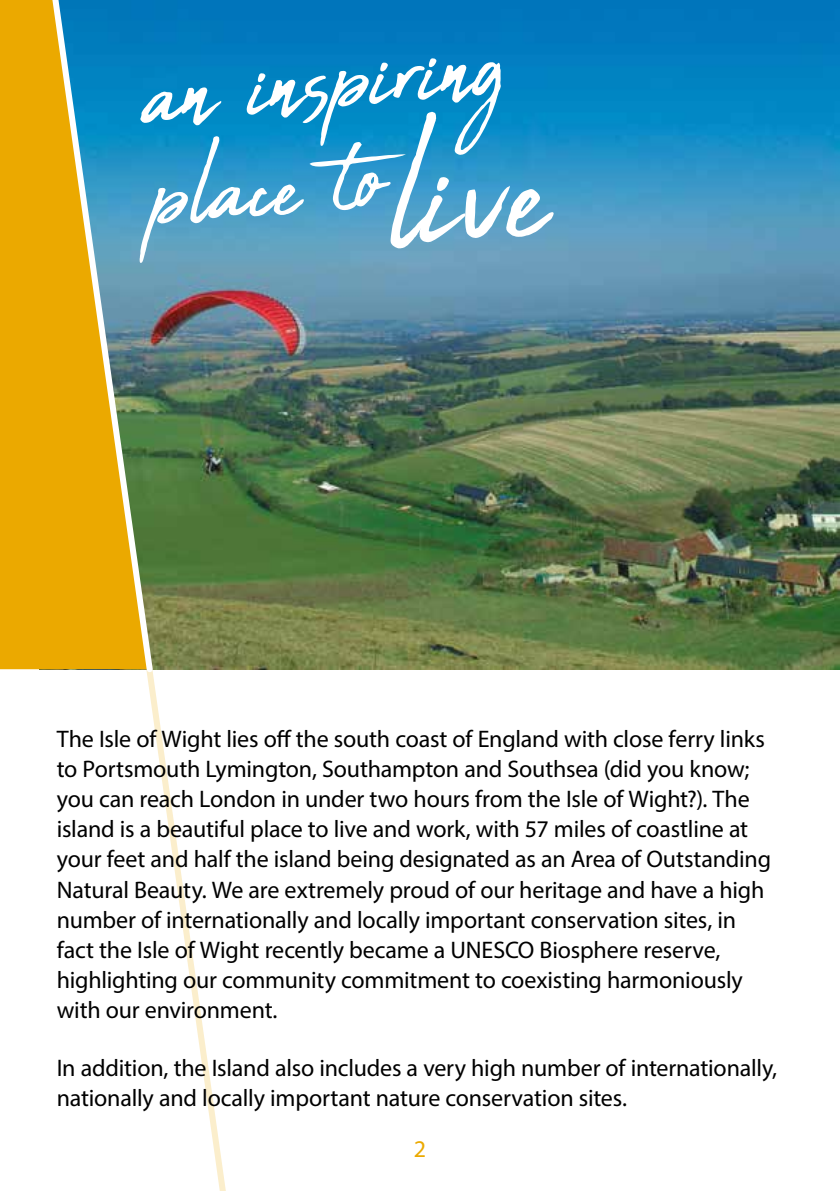
<style>
.page{position:relative;width:840px;height:1191px;background:#fff}
.page>*{position:absolute;margin:0;border:0;box-sizing:border-box;transform-origin:0 0}
.t1{font:152.6px "Abuget";color:#fff}
.t2{font:24px/30px "Myriad Pro";letter-spacing:-.01em;color:#000}
.t3{font:24px "Myriad Pro";color:#eba900}
.s1{font-size:239.8px}
</style>
<div class="page">
<svg style="left:147px;top:669px;width:106px;height:522px"></svg>
<img style="left:156px;top:0;width:683px;height:669px">
<div style="left:0;top:0;width:46px;height:669px;background:#eba900"></div>
<svg style="left:46px;top:0;width:110px;height:676px;background:#999f59"></svg>
<h1 class="t1" style="left:135px;top:9px;width:366px;rotate:-5deg">an inspiring</h1>
<h1 class="t1" style="left:144px;top:109px;width:398px;rotate:-5deg">place to<span class="s1">live</span></h1>
<p class="t2" style="left:57px;top:724px;width:715px">The Isle of Wight lies off the south coast of England with close ferry links to Portsmouth Lymington, Southampton and Southsea (did you know; you can reach London in under two hours from the Isle of Wight?). The island is a beautiful place to live and work, with 57 miles of coastline at your feet and half the island being designated as an Area of Outstanding Natural Beauty. We are extremely proud of our heritage and have a high number of internationally and locally important conservation sites, in fact the Isle of Wight recently became a UNESCO Biosphere reserve, highlighting our community commitment to coexisting harmoniously with our environment.</p>
<p class="t2" style="left:57px;top:1052px;width:721px">In addition, the Island also includes a very high number of internationally, nationally and locally important nature conservation sites.</p>
<p class="t3" style="left:413px;top:1134px;width:14px">2</p>
</div>
